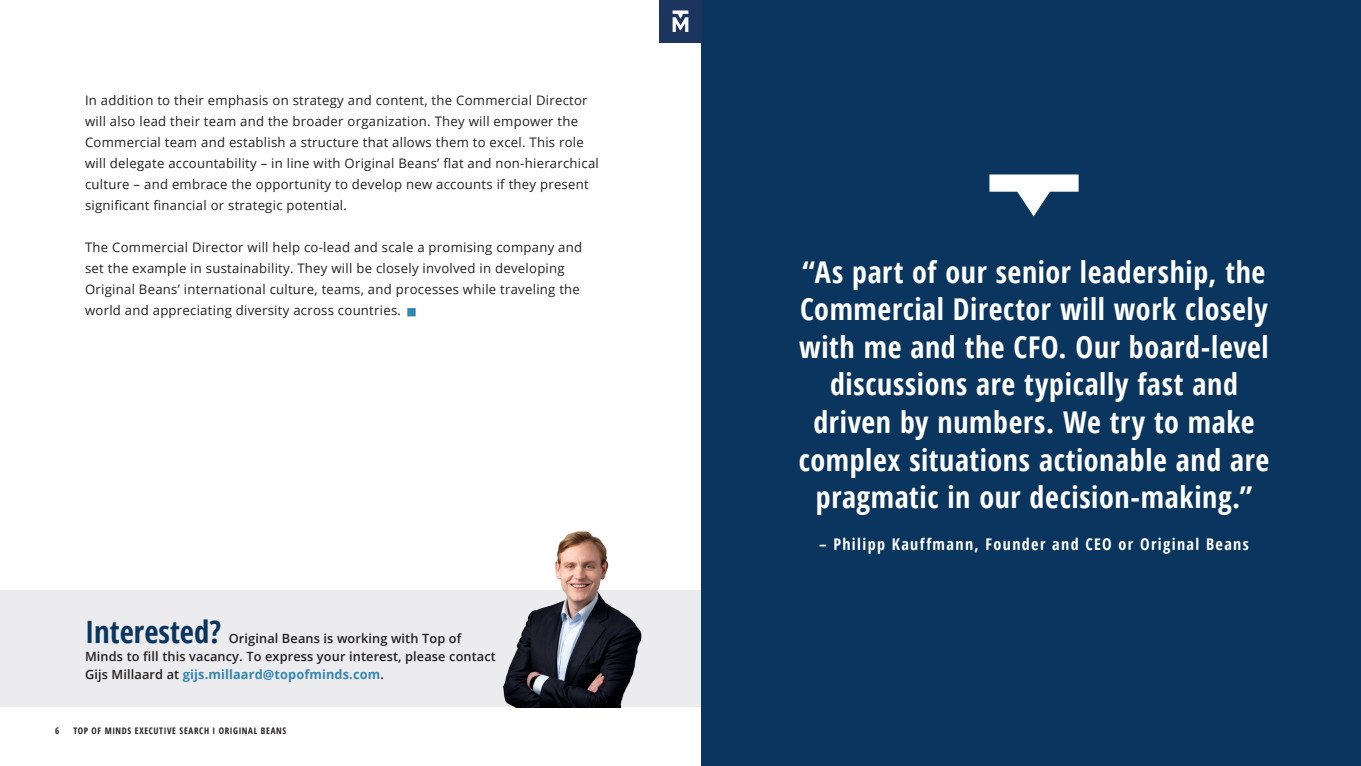
<style>
.page{position:relative;width:1361px;height:766px;background:#fff}
.page>*{position:absolute;margin:0;border:0;box-sizing:border-box;transform-origin:0 0}
.t1{font:700 condensed 30.75px "Open Sans";color:#0a355e}
.Page_header_kopie{font:700 condensed 30px/37.5px "Open Sans";letter-spacing:.02em;color:#fff;text-align:center}
.t2{font:700 condensed 16.12px "Open Sans";letter-spacing:.085em;color:#fff}
.t3{font:13.12px/21px "Open Sans";letter-spacing:.02em;color:#231f20}
.t4{font:600 12.75px/18px "Open Sans";letter-spacing:.01em;color:#231f20}
.t5{font:700 condensed 9px "Open Sans";letter-spacing:.075em;color:#231f20}
.s1{color:#3587b0}
.s2{font-weight:700;color:#3587b0}
</style>
<div class="page">
<div style="left:0;top:590px;width:702px;height:116px;background:#ececee"></div>
<div style="left:702px;top:0;width:659px;height:765px;background:#0a355e"></div>
<svg style="left:989px;top:174px;width:90px;height:43px"></svg>
<img style="left:503px;top:530px;width:139px;height:176px">
<div style="left:659px;top:0;width:43px;height:43px;background:#1c355e"></div>
<svg style="left:672px;top:10px;width:16px;height:22px"></svg>
<p class="t3" style="left:85px;top:89px;width:515px">In addition to their emphasis on strategy and content, the Commercial Director will also lead their team and the broader organization. They will empower the Commercial team and establish a structure that allows them to excel. This role will delegate accountability – in line with Original Beans’ flat and non-hierarchical culture – and embrace the opportunity to develop new accounts if they present significant financial or strategic potential.</p>
<p class="t3" style="left:85px;top:236px;width:499px">The Commercial Director will help co-lead and scale a promising company and set the example in sustainability. They will be closely involved in developing Original Beans’ international culture, teams, and processes while traveling the world and appreciating diversity across countries. <span class="s1">■■</span></p>
<p class="t1" style="left:85px;top:609px;width:138px">Interested?</p>
<p class="t4" style="left:85px;top:628px;width:412px;text-indent:144px">Original Beans is working with Top of<br>Minds to fill this vacancy. To express your interest, please contact<br>Gijs Millaard at <span class="s2">gijs.millaard@topofminds.com</span>.</p>
<p class="t5" style="left:55px;top:724px;width:6px">6</p>
<p class="t5" style="left:73px;top:724px;width:214px">TOP OF MINDS EXECUTIVE SEARCH I ORIGINAL BEANS</p>
<p class="Page_header_kopie" style="left:799px;top:252px;width:472px">“As part of our senior leadership, the Commercial Director will work closely with me and the CFO. Our board-level discussions are typically fast and driven by numbers. We try to make complex situations actionable and are pragmatic in our decision-making.”</p>
<p class="t2" style="left:819px;top:532px;width:431px">– Philipp Kauffmann, Founder and CEO or Original Beans</p>
</div>
